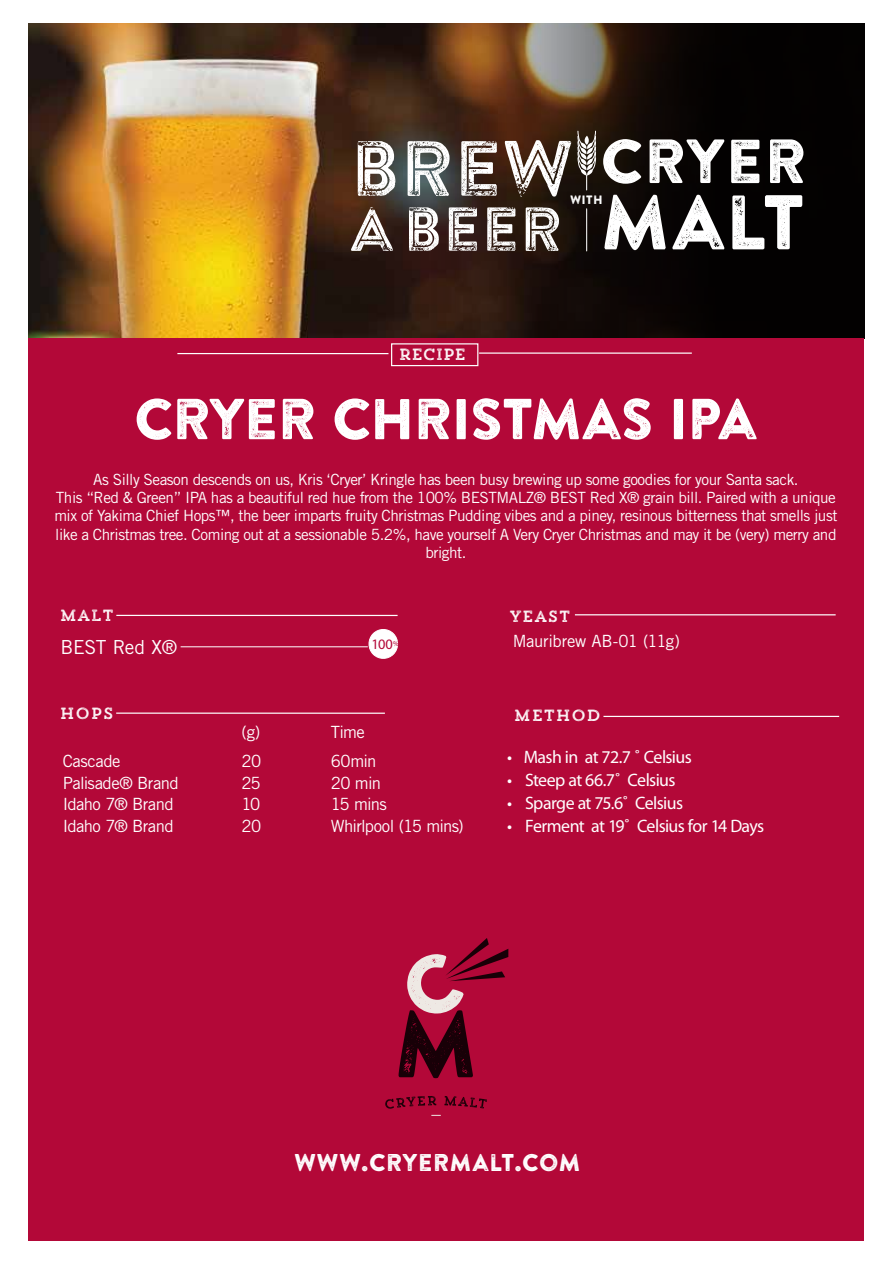
<style>
.page{position:relative;width:893px;height:1263px;background:#fff}
.page>*{position:absolute;margin:0;border:0;box-sizing:border-box;transform-origin:0 0}
.t1{font:78px "Brandon Printed Inline";color:#fff}
.t2{font:76.95px "Brandon Printed One";color:#fff}
.t3{font:61.95px "Brandon Printed Inline";color:#fff}
.t4{font:61.95px "Brandon Printed One";letter-spacing:-.01em;color:#fff}
.t5{font:57.45px "Brandon Printed One";letter-spacing:-.035em;color:#fff}
.t6{font:24.15px "Brandon Printed One";letter-spacing:-.005em;color:#fff}
.t7{font:19.35px "Trade Gothic";letter-spacing:-.015em;color:#fff}
.t8{font:18px "Myriad Pro";letter-spacing:-.035em;color:#fff}
.t9{font:16.8px "Trade Gothic";letter-spacing:-.035em;color:#fff}
.t10{font:16.2px "Trend Rough Slab One";color:#fff}
.t11{font:15.45px/18.1px "Trade Gothic";letter-spacing:-.03em;color:#fff;text-align:center}
.t12{font:14.55px "Myriad Pro";color:#b30838}
.t13{font:12.15px "Brandon Printed One";color:#fff}
</style>
<div class="page">
<img style="left:29px;top:23px;width:400px;height:315px">
<svg style="left:429px;top:23px;width:435px;height:315px;background:#1f140d"></svg>
<hr style="left:586px;top:209px;width:1px;height:42px;background:#fff">
<svg style="left:577px;top:131px;width:19px;height:59px"></svg>
<div style="left:28px;top:338px;width:836px;height:903px;background:#b30838"></div>
<svg style="left:399px;top:938px;width:109px;height:140px"></svg>
<svg style="left:385px;top:1096px;width:51px;height:13px"></svg>
<svg style="left:444px;top:1096px;width:43px;height:12px"></svg>
<hr style="left:177px;top:353px;width:211px;height:1px;background:#fff">
<hr style="left:479px;top:352px;width:213px;height:2px;background:#fff">
<div style="left:391px;top:343px;width:87px;height:23px;border:1px solid #fff"></div>
<hr style="left:575px;top:614px;width:261px;height:1px;background:#fff">
<hr style="left:116px;top:712px;width:269px;height:2px;background:#fff">
<hr style="left:181px;top:646px;width:187px;height:1px;background:#fff">
<svg style="left:366px;top:629px;width:33px;height:30px"></svg>
<hr style="left:116px;top:615px;width:282px;height:1px;background:#fff">
<hr style="left:603px;top:716px;width:236px;height:1px;background:#fff">
<h3 class="t4" style="left:599px;top:122px;width:209px">CRYER</h3>
<h2 class="t2" style="left:599px;top:174px;width:208px">MALT</h2>
<h1 class="t1" style="left:350px;top:119px;width:225px">BREW</h1>
<h3 class="t3" style="left:350px;top:190px;width:215px">A BEER</h3>
<p class="t13" style="left:570px;top:192px;width:34px">WITH</p>
<p class="t10" style="left:399px;top:344px;width:69px">RECIPE</p>
<h3 class="t5" style="left:133px;top:383px;width:626px">CRYER CHRISTMAS IPA</h3>
<p class="t11" style="left:54px;top:470px;width:785px">As Silly Season descends on us, Kris ‘Cryer’ Kringle has been busy brewing up some goodies for your Santa sack.<br>This “Red &amp; Green” IPA has a beautiful red hue from the 100% BESTMALZ® BEST Red X® grain bill. Paired with a unique mix of Yakima Chief Hops™, the beer imparts fruity Christmas Pudding vibes and a piney, resinous bitterness that smells just like a Christmas tree. Coming out at a sessionable 5.2%, have yourself A Very Cryer Christmas and may it be (very) merry and bright.</p>
<p class="t10" style="left:59px;top:605px;width:56px">MALT</p>
<p class="t10" style="left:509px;top:606px;width:63px">YEAST</p>
<p class="t7" style="left:61px;top:635px;width:118px">BEST Red X®</p>
<p class="t12" style="left:371px;top:636px;width:29px">100<sup>%</sup></p>
<p class="t9" style="left:513px;top:631px;width:169px">Mauribrew AB-01 (11g)</p>
<p class="t10" style="left:60px;top:702px;width:56px">HOPS</p>
<p class="t10" style="left:514px;top:705px;width:89px">METHOD</p>
<p class="t9" style="left:241px;top:722px;width:21px">(g)</p>
<p class="t9" style="left:331px;top:722px;width:36px">Time</p>
<p class="t9" style="left:63px;top:751px;width:59px">Cascade</p>
<p class="t9" style="left:241px;top:751px;width:21px">20</p>
<p class="t9" style="left:331px;top:751px;width:47px">60min</p>
<p class="t9" style="left:63px;top:773px;width:117px">Palisade® Brand</p>
<p class="t9" style="left:241px;top:773px;width:21px">25</p>
<p class="t9" style="left:331px;top:773px;width:52px">20 min</p>
<p class="t9" style="left:63px;top:794px;width:112px">Idaho 7® Brand</p>
<p class="t9" style="left:241px;top:794px;width:20px">10</p>
<p class="t9" style="left:331px;top:794px;width:58px">15 mins</p>
<p class="t9" style="left:63px;top:816px;width:112px">Idaho 7® Brand</p>
<p class="t9" style="left:241px;top:816px;width:21px">20</p>
<p class="t9" style="left:331px;top:816px;width:135px">Whirlpool (15 mins)</p>
<p class="t8" style="left:507px;top:747px;width:186px">• Mash in at 72.7 ˚ Celsius</p>
<p class="t8" style="left:507px;top:770px;width:170px">• Steep at 66.7˚ Celsius</p>
<p class="t8" style="left:507px;top:793px;width:178px">• Sparge at 75.6˚ Celsius</p>
<p class="t8" style="left:507px;top:816px;width:259px">• Ferment at 19˚ Celsius for 14 Days</p>
<h3 class="t6" style="left:294px;top:1147px;width:288px">WWW.CRYERMALT.COM</h3>
</div>
